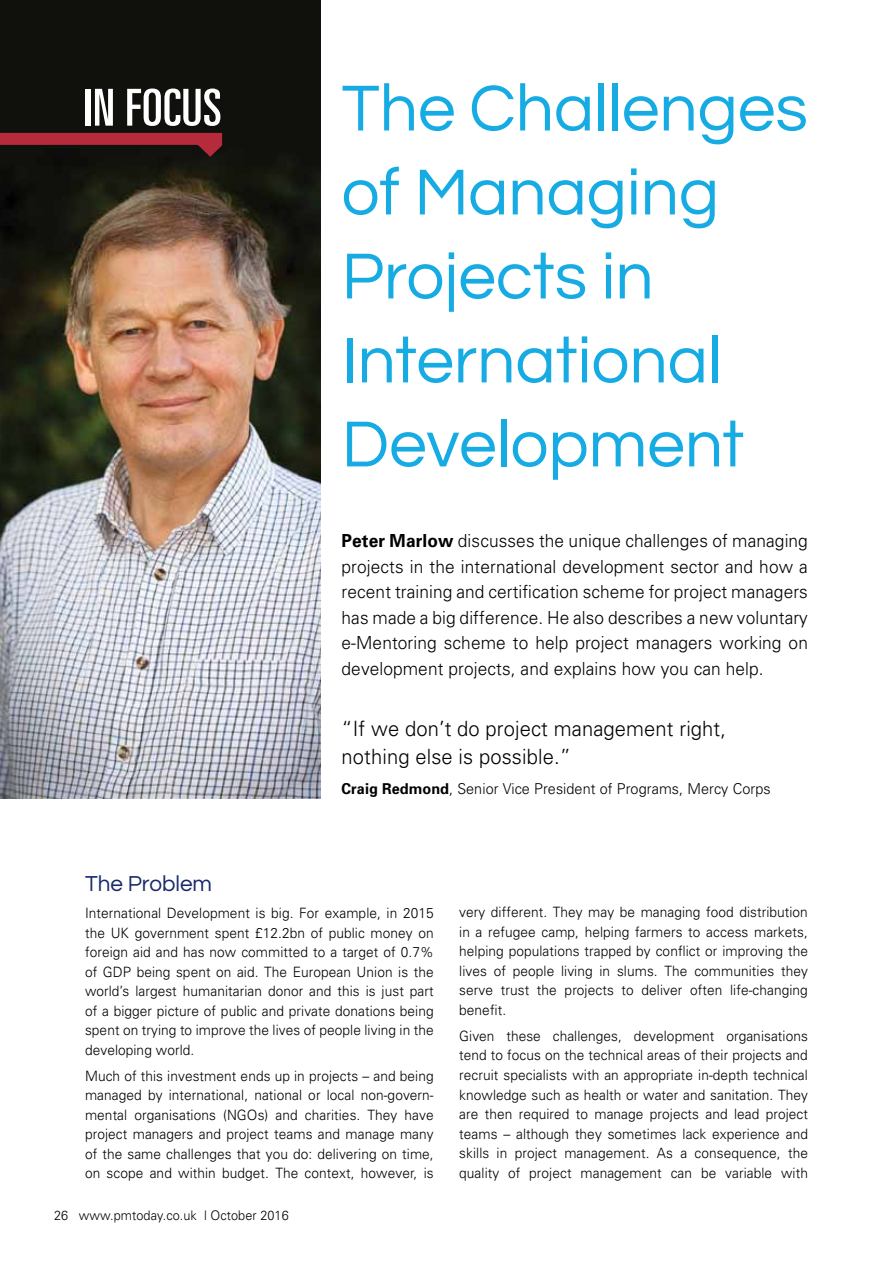
<style>
.page{position:relative;width:893px;height:1263px;background:#fff}
.page>*{position:absolute;margin:0;border:0;box-sizing:border-box;transform-origin:0 0}
.t1{font:67.5px/84px "Questrial";color:#16ace3}
.t2{font:ultra-condensed 51px "Univers";letter-spacing:.01em;color:#fff}
.t3{font:22.5px "Questrial";color:#172969}
.t4{font:300 21px/28.5px "Univers";letter-spacing:.005em;color:#000;scale:.96 1}
.t5{font:300 18px/25.5px "Univers";letter-spacing:.005em;color:#000;text-align:justify;scale:.96 1}
.t6{font:300 15px "Univers";letter-spacing:.005em;color:#000;scale:.96 1}
.t7{font:300 14.25px/19.5px "Univers";letter-spacing:.005em;color:#000;text-align:justify;scale:.96 1}
.t8{font:300 13.2px "Univers";letter-spacing:.005em;color:#000;scale:.96 1}
.s1{font-weight:700}
</style>
<div class="page">
<img style="left:0;top:0;width:320px;height:798px">
<svg style="left:0;top:133px;width:222px;height:24px;background:#661e24"></svg>
<h2 class="t2" style="left:84px;top:79px;width:139px">IN FOCUS</h2>
<h1 class="t1" style="left:342px;top:68px;width:468px">The Challenges of Managing<br>Projects in<br>International<br>Development</h1>
<p class="t5" style="left:342px;top:528px;width:487px"><span class="s1">Peter Marlow</span> discusses the unique challenges of managing projects in the international development sector and how a recent training and certification scheme for project managers has made a big difference. He also describes a new voluntary e-Mentoring scheme to help project managers working on development projects, and explains how you can help.</p>
<h3 class="t4" style="left:342px;top:713px;width:402px">“If we don’t do project management right, nothing else is possible.”</h3>
<p class="t6" style="left:342px;top:779px;width:448px"><span class="s1">Craig Redmond</span>, Senior Vice President of Programs, Mercy Corps</p>
<h3 class="t3" style="left:85px;top:873px;width:129px">The Problem</h3>
<p class="t7" style="left:85px;top:903px;width:365px">International Development is big. For example, in 2015 the UK government spent £12.2bn of public money on foreign aid and has now committed to a target of 0.7% of GDP being spent on aid. The European Union is the world’s largest humanitarian donor and this is just part of a bigger picture of public and private donations being spent on trying to improve the lives of people living in the developing world.</p>
<p class="t7" style="left:85px;top:1065px;width:365px">Much of this investment ends up in projects – and being managed by international, national or local non-govern&shy;mental organisations (NGOs) and charities. They have project managers and project teams and manage many of the same challenges that you do: delivering on time, on scope and within budget. The context, however, is</p>
<p class="t8" style="left:54px;top:1207px;width:246px">26 www.pmtoday.co.uk | October 2016</p>
<p class="t7" style="left:459px;top:902px;width:365px">very different. They may be managing food distribution in a refugee camp, helping farmers to access markets, helping populations trapped by conflict or improving the lives of people living in slums. The communities they serve trust the projects to deliver often life-changing benefit.</p>
<p class="t7" style="left:459px;top:1026px;width:365px">Given these challenges, development organisations tend to focus on the technical areas of their projects and recruit specialists with an appropriate in-depth technical knowledge such as health or water and sanitation. They are then required to manage projects and lead project teams – although they sometimes lack experience and skills in project management. As a consequence, the quality of project management can be variable with</p>
</div>
